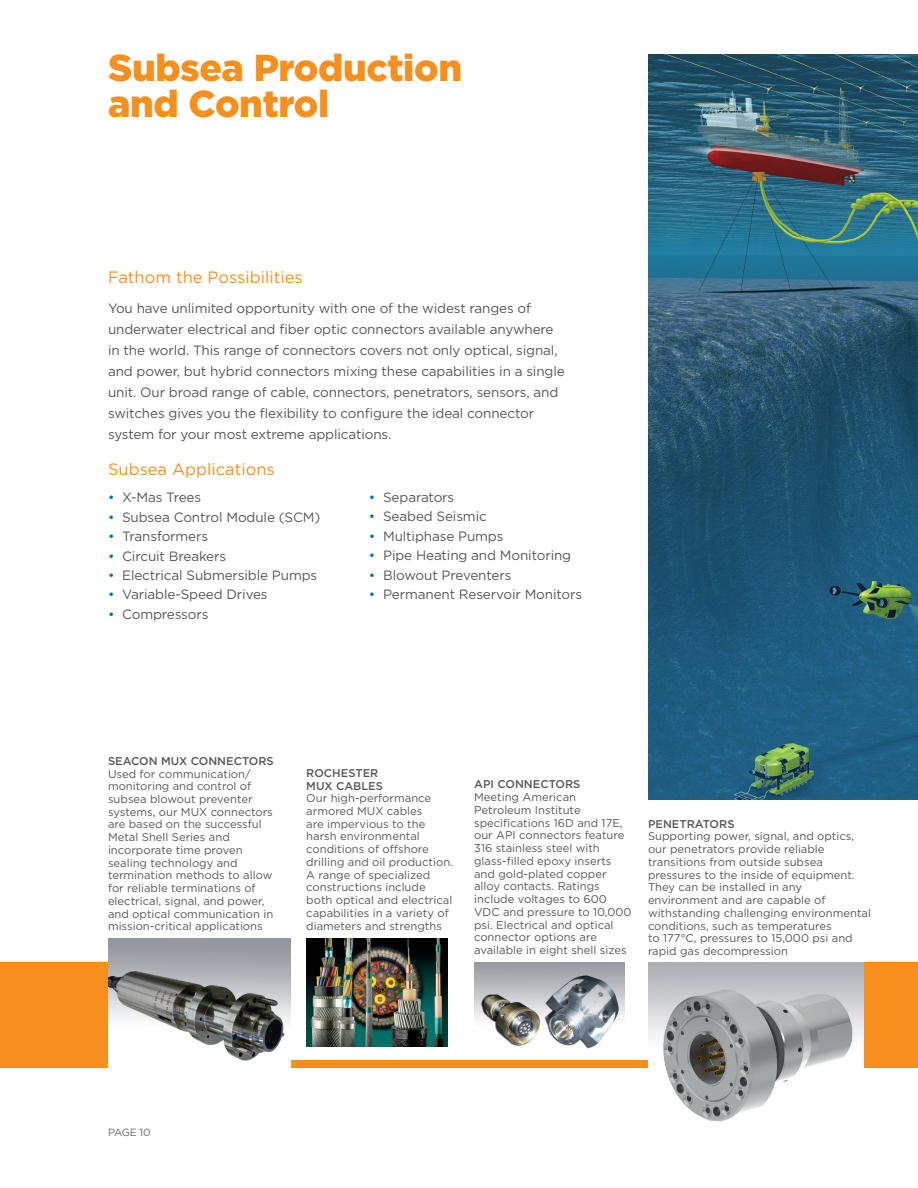
<style>
.page{position:relative;width:918px;height:1188px;background:#fff}
.page>*{position:absolute;margin:0;border:0;box-sizing:border-box;transform-origin:0 0}
.t1{font:900 37.5px/36px "Gotham";letter-spacing:-.01em;color:#f68f1e}
.t2{font:16.5px "Gotham";color:#f68f1e}
.t3{font:13.5px/21px "Gotham";letter-spacing:-.01em;color:#57585a}
.t4{font:11.25px/12.8px "Gotham";color:#57585a}
.t5{font:500 11.25px/12.8px "Gotham";color:#57585a}
.t6{font:10.5px "Gotham";letter-spacing:-.04em;color:#696b73}
.s1{color:#0073ae}
</style>
<div class="page">
<img style="left:648px;top:54px;width:270px;height:745px">
<div style="left:0;top:1060px;width:918px;height:8px;background:#f68f1e"></div>
<div style="left:832px;top:962px;width:86px;height:102px;background:#f68f1e"></div>
<div style="left:0;top:962px;width:118px;height:103px;background:#f68f1e"></div>
<img style="left:648px;top:962px;width:216px;height:160px">
<img style="left:108px;top:939px;width:183px;height:129px">
<img style="left:306px;top:939px;width:141px;height:107px">
<img style="left:474px;top:962px;width:150px;height:87px">
<h1 class="t1" style="left:108px;top:49px;width:356px">Subsea Production and Control</h1>
<h2 class="t2" style="left:108px;top:267px;width:196px">Fathom the Possibilities</h2>
<p class="t3" style="left:108px;top:297px;width:458px">You have unlimited opportunity with one of the widest ranges of underwater electrical and fiber optic connectors available anywhere in the world. This range of connectors covers not only optical, signal, and power, but hybrid connectors mixing these capabilities in a single unit. Our broad range of cable, connectors, penetrators, sensors, and switches gives you the flexibility to configure the ideal connector system for your most extreme applications.</p>
<h2 class="t2" style="left:108px;top:459px;width:168px">Subsea Applications</h2>
<p class="t3" style="left:108px;top:486px;width:95px"><span class="s1">•</span> X-Mas Trees</p>
<p class="t3" style="left:108px;top:506px;width:214px"><span class="s1">•</span> Subsea Control Module (SCM)</p>
<p class="t3" style="left:108px;top:525px;width:102px"><span class="s1">•</span> Transformers</p>
<p class="t3" style="left:108px;top:545px;width:120px"><span class="s1">•</span> Circuit Breakers</p>
<p class="t3" style="left:108px;top:564px;width:211px"><span class="s1">•</span> Electrical Submersible Pumps</p>
<p class="t3" style="left:108px;top:584px;width:161px"><span class="s1">•</span> Variable-Speed Drives</p>
<p class="t3" style="left:108px;top:603px;width:102px"><span class="s1">•</span> Compressors</p>
<p class="t3" style="left:369px;top:486px;width:87px"><span class="s1">•</span> Separators</p>
<p class="t3" style="left:369px;top:506px;width:119px"><span class="s1">•</span> Seabed Seismic</p>
<p class="t3" style="left:369px;top:525px;width:136px"><span class="s1">•</span> Multiphase Pumps</p>
<p class="t3" style="left:369px;top:545px;width:204px"><span class="s1">•</span> Pipe Heating and Monitoring</p>
<p class="t3" style="left:369px;top:564px;width:144px"><span class="s1">•</span> Blowout Preventers</p>
<p class="t3" style="left:369px;top:584px;width:215px"><span class="s1">•</span> Permanent Reservoir Monitors</p>
<p class="t5" style="left:108px;top:754px;width:167px">SEACON MUX CONNECTORS</p>
<p class="t4" style="left:108px;top:767px;width:167px">Used for communication/ monitoring and control of subsea blowout preventer systems, our MUX connectors are based on the successful<br>Metal Shell Series and incorporate time proven sealing technology and termination methods to allow for reliable terminations of electrical, signal, and power, and optical communication in mission-critical applications</p>
<p class="t5" style="left:306px;top:766px;width:78px">ROCHESTER<br>MUX CABLES</p>
<p class="t4" style="left:306px;top:792px;width:148px">Our high-performance armored MUX cables<br>are impervious to the harsh environmental conditions of offshore drilling and oil production.<br>A range of specialized constructions include both optical and electrical capabilities in a variety of diameters and strengths</p>
<p class="t5" style="left:474px;top:778px;width:108px">API CONNECTORS</p>
<p class="t4" style="left:474px;top:791px;width:159px">Meeting American<br>Petroleum Institute specifications 16D and 17E, our API connectors feature<br>316 stainless steel with glass-filled epoxy inserts and gold-plated copper alloy contacts. Ratings include voltages to 600<br>VDC and pressure to 10,000 psi. Electrical and optical connector options are available in eight shell sizes</p>
<p class="t5" style="left:648px;top:817px;width:88px">PENETRATORS</p>
<p class="t4" style="left:648px;top:830px;width:225px">Supporting power, signal, and optics, our penetrators provide reliable transitions from outside subsea pressures to the inside of equipment.<br>They can be installed in any environment and are capable of withstanding challenging environmental conditions, such as temperatures<br>to 177°C, pressures to 15,000 psi and rapid gas decompression</p>
<p class="t6" style="left:108px;top:1125px;width:44px">PAGE 10</p>
</div>
